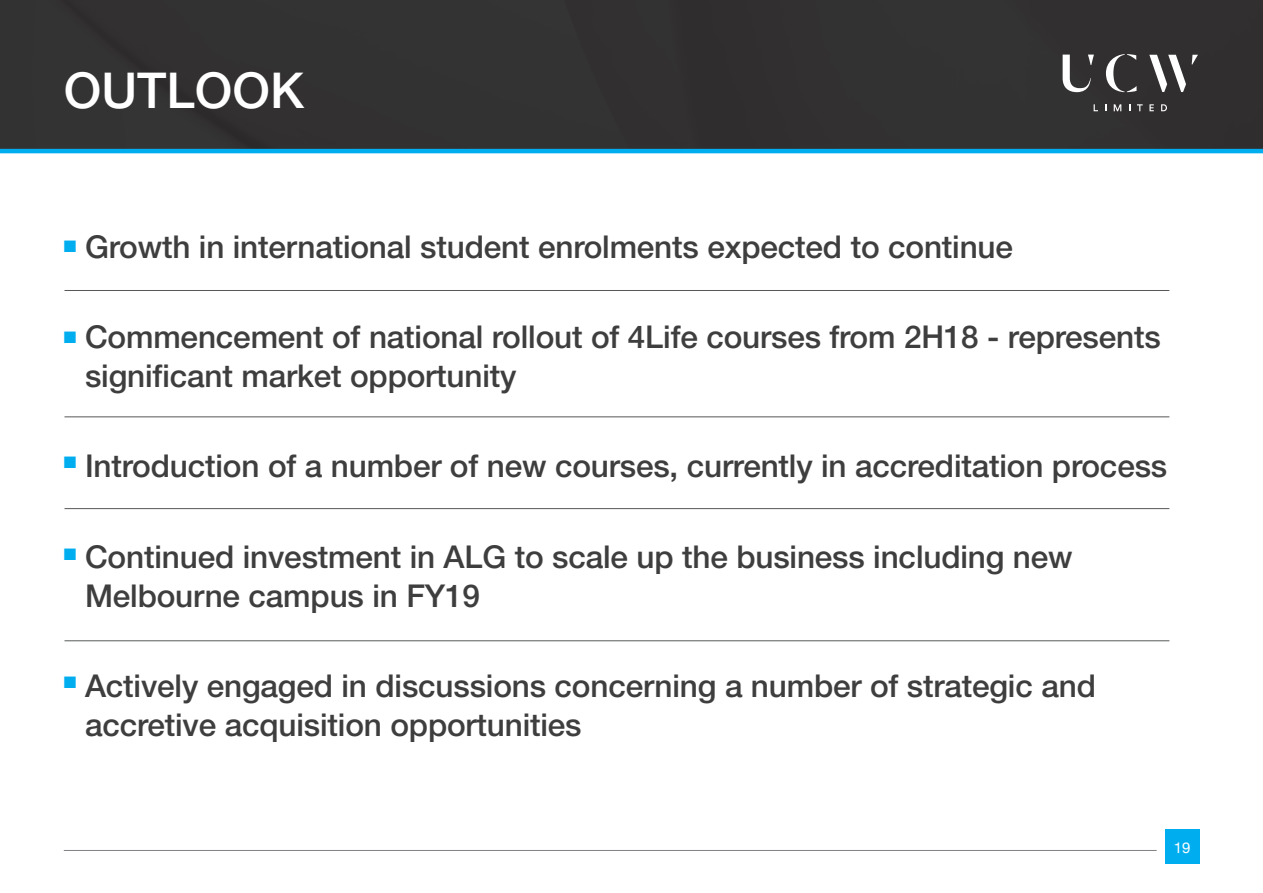
<style>
.page{position:relative;width:1263px;height:893px;background:#fff}
.page>*{position:absolute;margin:0;border:0;box-sizing:border-box;transform-origin:0 0}
.Sub_section_grey_cap{font:500 49.5px "Helvetica Neue";color:#fff}
.t1{font:500 31.5px/39px "Helvetica Neue";letter-spacing:-.005em;color:#3e3e3f}
.t2{font:16.5px "Zapf Dingbats";color:#00aeef}
.t3{font:15px "Helvetica Neue";color:#fff}
</style>
<div class="page">
<div style="left:1165px;top:829px;width:34px;height:34px;background:#00aeef"></div>
<hr style="left:64px;top:850px;width:1093px;height:1px;background:#808285">
<div style="left:0;top:0;width:1263px;height:149px;background:#363536"></div>
<svg style="left:1106px;top:54px;width:30px;height:38px"></svg>
<svg style="left:1149px;top:55px;width:49px;height:37px"></svg>
<svg style="left:1062px;top:55px;width:32px;height:37px"></svg>
<svg style="left:1114px;top:104px;width:7px;height:7px"></svg>
<svg style="left:1137px;top:104px;width:6px;height:7px"></svg>
<svg style="left:1149px;top:104px;width:5px;height:7px"></svg>
<svg style="left:1161px;top:104px;width:6px;height:7px"></svg>
<hr style="left:0;top:149px;width:1263px;height:4px;background:#00aeef">
<hr style="left:64px;top:290px;width:1105px;height:1px;background:#57585a">
<hr style="left:64px;top:417px;width:1105px;height:1px;background:#57585a">
<hr style="left:64px;top:640px;width:1105px;height:1px;background:#57585a">
<hr style="left:64px;top:508px;width:1105px;height:1px;background:#57585a">
<p class="Sub_section_grey_cap" style="left:64px;top:61px;width:242px">OUTLOOK</p>
<p class="t2" style="left:64px;top:239px;width:14px">■</p>
<p class="t1" style="left:85px;top:227px;width:929px">Growth in international student enrolments expected to continue</p>
<p class="t2" style="left:64px;top:329px;width:14px">■</p>
<p class="t1" style="left:85px;top:317px;width:1077px">Commencement of national rollout of 4Life courses from 2H18 - represents significant market opportunity</p>
<p class="t2" style="left:64px;top:455px;width:14px">■</p>
<p class="t1" style="left:85px;top:446px;width:1084px">Introduction of a number of new courses, currently in accreditation process</p>
<p class="t2" style="left:64px;top:546px;width:14px">■</p>
<p class="t1" style="left:85px;top:536px;width:989px">Continued investment in ALG to scale up the business including new<br>Melbourne campus in FY19</p>
<p class="t2" style="left:64px;top:675px;width:14px">■</p>
<p class="t1" style="left:85px;top:665px;width:1012px">Actively engaged in discussions concerning a number of strategic and accretive acquisition opportunities</p>
<p class="t3" style="left:1174px;top:837px;width:18px">19</p>
</div>
